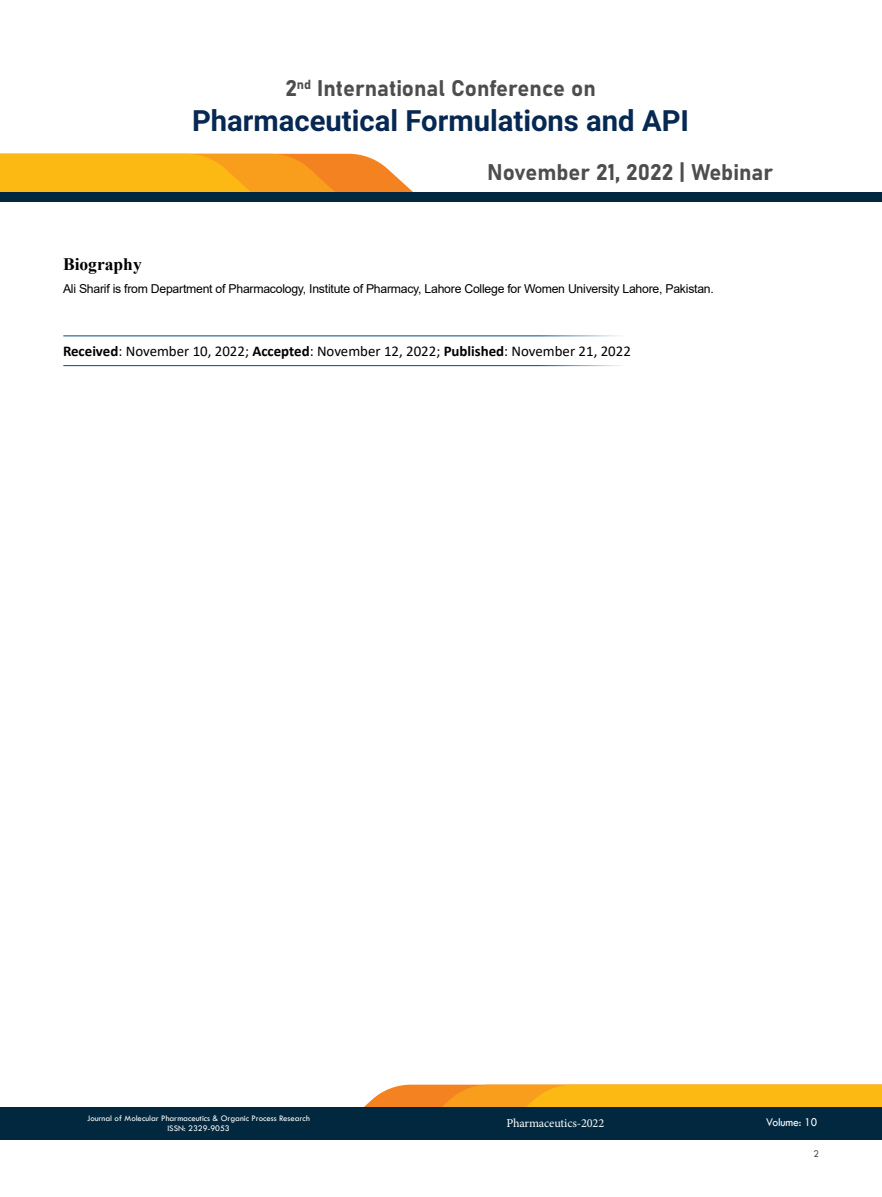
<style>
.page{position:relative;width:882px;height:1197px;background:#fff}
.page>*{position:absolute;margin:0;border:0;box-sizing:border-box;transform-origin:0 0}
.t1{font:700 29.22px "Roboto";color:#072852}
.t2{font:22.4px "Bahnschrift";color:#4d4d4f}
.t3{font:700 17.5px "Times New Roman";color:#000}
.t4{font:14.88px "Calibri";color:#000}
.t5{font:12.25px "Arial";letter-spacing:-.02em;color:#000}
.t6{font:12.25px "Minion Pro";letter-spacing:-.01em;color:#fff}
.t7{font:12.25px "Tw Cen";letter-spacing:-.01em;color:#fff;scale:.95 1}
.t8{font:10.5px "Tw Cen";color:#4d4d4f;scale:.95 1}
.t9{font:8.75px/10.5px "Tw Cen";color:#fff;text-align:center}
.s1{font-weight:700}
</style>
<div class="page">
<svg style="left:364px;top:1085px;width:518px;height:22px;background:#fbae1d"></svg>
<div style="left:0;top:1107px;width:882px;height:33px;background:#02283f"></div>
<svg style="left:0;top:154px;width:413px;height:38px;background:#faac24"></svg>
<div style="left:0;top:192px;width:882px;height:10px;background:#02283f"></div>
<hr style="left:63px;top:335px;width:595px;height:1px;background:#004b84">
<hr style="left:63px;top:365px;width:595px;height:1px;background:#004b84">
<h2 class="t2" style="left:285px;top:71px;width:312px">2<sup>nd</sup> International Conference on</h2>
<h1 class="t1" style="left:192px;top:100px;width:499px">Pharmaceutical Formulations and API</h1>
<h2 class="t2" style="left:487px;top:156px;width:287px">November 21, 2022 | Webinar</h2>
<h3 class="t3" style="left:63px;top:251px;width:80px">Biography</h3>
<p class="t5" style="left:63px;top:280px;width:652px">Ali Sharif is from Department of Pharmacology, Institute of Pharmacy, Lahore College for Women University Lahore, Pakistan.</p>
<p class="t4" style="left:63px;top:341px;width:569px"><span class="s1">Received</span>: November 10, 2022; <span class="s1">Accepted</span>: November 12, 2022; <span class="s1">Published</span>: November 21, 2022</p>
<p class="t9" style="left:87px;top:1112px;width:225px">Journal of Molecular Pharmaceutics &amp; Organic Process Research<br>ISSN: 2329-9053</p>
<p class="t6" style="left:506px;top:1115px;width:99px">Pharmaceutics-2022</p>
<p class="t7" style="left:766px;top:1115px;width:55px">Volume: 10</p>
<p class="t8" style="left:813px;top:1147px;width:7px">2</p>
</div>
